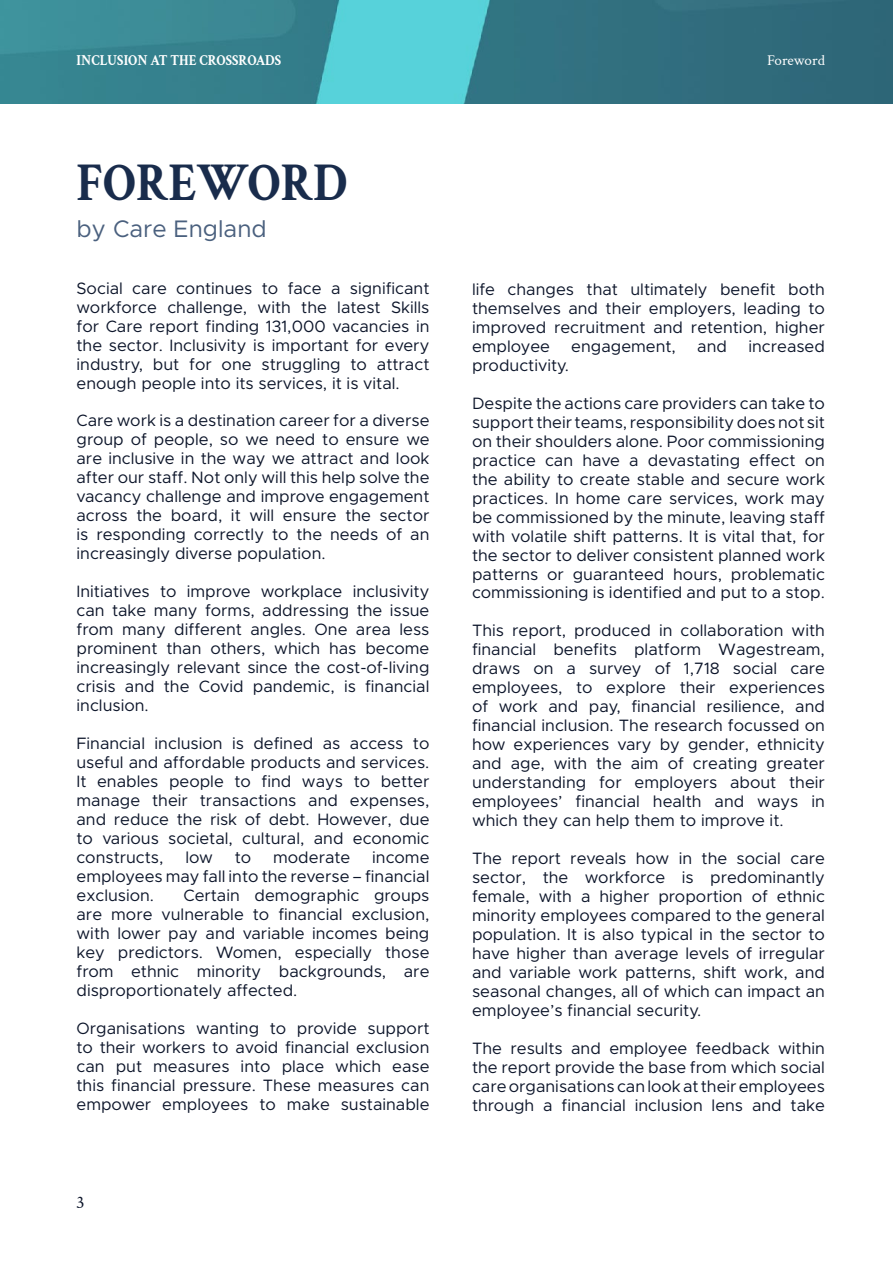
<style>
.page{position:relative;width:893px;height:1263px;background:#fff}
.page>*{position:absolute;margin:0;border:0;box-sizing:border-box;transform-origin:0 0}
.t1{font:700 54px "Crimson Text";color:#192c4c;scale:.9 1}
.t2{font:24px "Metropolis";color:#4a607e}
.t3{font:18px "Crimson Text";color:#0c152a}
.t4{font:16.5px/18.9px "Metropolis";color:#0c152a;text-align:justify}
.t5{font:700 15px "Crimson Text";color:#fff;scale:.9 1}
.t6{font:15px "Crimson Text";color:#fff}
</style>
<div class="page">
<img style="left:0;top:0;width:893px;height:103px">
<p class="t5" style="left:77px;top:49px;width:229px">INCLUSION AT THE CROSSROADS</p>
<p class="t6" style="left:767px;top:50px;width:59px">Foreword</p>
<h1 class="t1" style="left:77px;top:143px;width:303px">FOREWORD</h1>
<h2 class="t2" style="left:77px;top:214px;width:192px">by Care England</h2>
<p class="t4" style="left:77px;top:278px;width:354px">Social care continues to face a significant workforce challenge, with the latest Skills for Care report finding 131,000 vacancies in the sector. Inclusivity is important for every industry, but for one struggling to attract enough people into its services, it is vital.</p>
<p class="t4" style="left:77px;top:411px;width:354px">Care work is a destination career for a diverse group of people, so we need to ensure we are inclusive in the way we attract and look after our staff. Not only will this help solve the vacancy challenge and improve engagement across the board, it will ensure the sector is responding correctly to the needs of an increasingly diverse population.</p>
<p class="t4" style="left:77px;top:582px;width:354px">Initiatives to improve workplace inclusivity can take many forms, addressing the issue from many different angles. One area less prominent than others, which has become increasingly relevant since the cost-of-living crisis and the Covid pandemic, is financial inclusion.</p>
<p class="t4" style="left:77px;top:734px;width:354px">Financial inclusion is defined as access to useful and affordable products and services.<br>It enables people to find ways to better manage their transactions and expenses, and reduce the risk of debt. However, due to various societal, cultural, and economic constructs,</p>
<p class="t4" style="left:77px;top:848px;width:354px;text-indent:296px">income employees may fall into the reverse – financial exclusion.</p>
<p class="t4" style="left:185px;top:848px;width:29px">low</p>
<p class="t4" style="left:235px;top:848px;width:18px">to</p>
<p class="t4" style="left:273px;top:848px;width:79px">moderate</p>
<p class="t4" style="left:77px;top:886px;width:354px;text-indent:107px">Certain demographic groups are more vulnerable to financial exclusion, with lower pay and variable incomes being key predictors. Women, especially those from ethnic minority backgrounds, are disproportionately affected.</p>
<p class="t4" style="left:77px;top:1018px;width:354px">Organisations wanting to provide support to their workers to avoid financial exclusion can put measures into place which ease this financial pressure. These measures can empower employees to make sustainable</p>
<p class="t3" style="left:77px;top:1189px;width:10px">3</p>
<p class="t4" style="left:472px;top:280px;width:354px">life changes that ultimately benefit both themselves and their employers, leading to improved recruitment and retention, higher employee</p>
<p class="t4" style="left:571px;top:337px;width:106px">engagement,</p>
<p class="t4" style="left:697px;top:337px;width:31px">and</p>
<p class="t4" style="left:748px;top:337px;width:78px">increased</p>
<p class="t4" style="left:472px;top:356px;width:99px">productivity.</p>
<p class="t4" style="left:472px;top:394px;width:354px">Despite the actions care providers can take to support their teams, responsibility does not sit on their shoulders alone. Poor commissioning practice can have a devastating effect on the ability to create stable and secure work practices. In home care services, work may be commissioned by the minute, leaving staff with volatile shift patterns. It is vital that, for the sector to deliver consistent planned work patterns or guaranteed hours, problematic commissioning is identified and put to a stop.</p>
<p class="t4" style="left:472px;top:621px;width:354px">This report, produced in collaboration with financial benefits platform Wagestream, draws on a survey of 1,718 social care employees, to explore their experiences of work and pay, financial resilience, and financial inclusion. The research focussed on how experiences vary by gender, ethnicity and age, with the aim of creating greater understanding for employers about their employees’ financial health and ways in which they can help them to improve it.</p>
<p class="t4" style="left:472px;top:849px;width:354px">The report reveals how in the social care sector, the workforce is predominantly female, with a higher proportion of ethnic minority employees compared to the general population. It is also typical in the sector to have higher than average levels of irregular and variable work patterns, shift work, and seasonal changes, all of which can impact an employee’s financial security.</p>
<p class="t4" style="left:472px;top:1039px;width:354px">The results and employee feedback within the report provide the base from which social care organisations can look at their employees through a financial inclusion lens and take</p>
</div>
